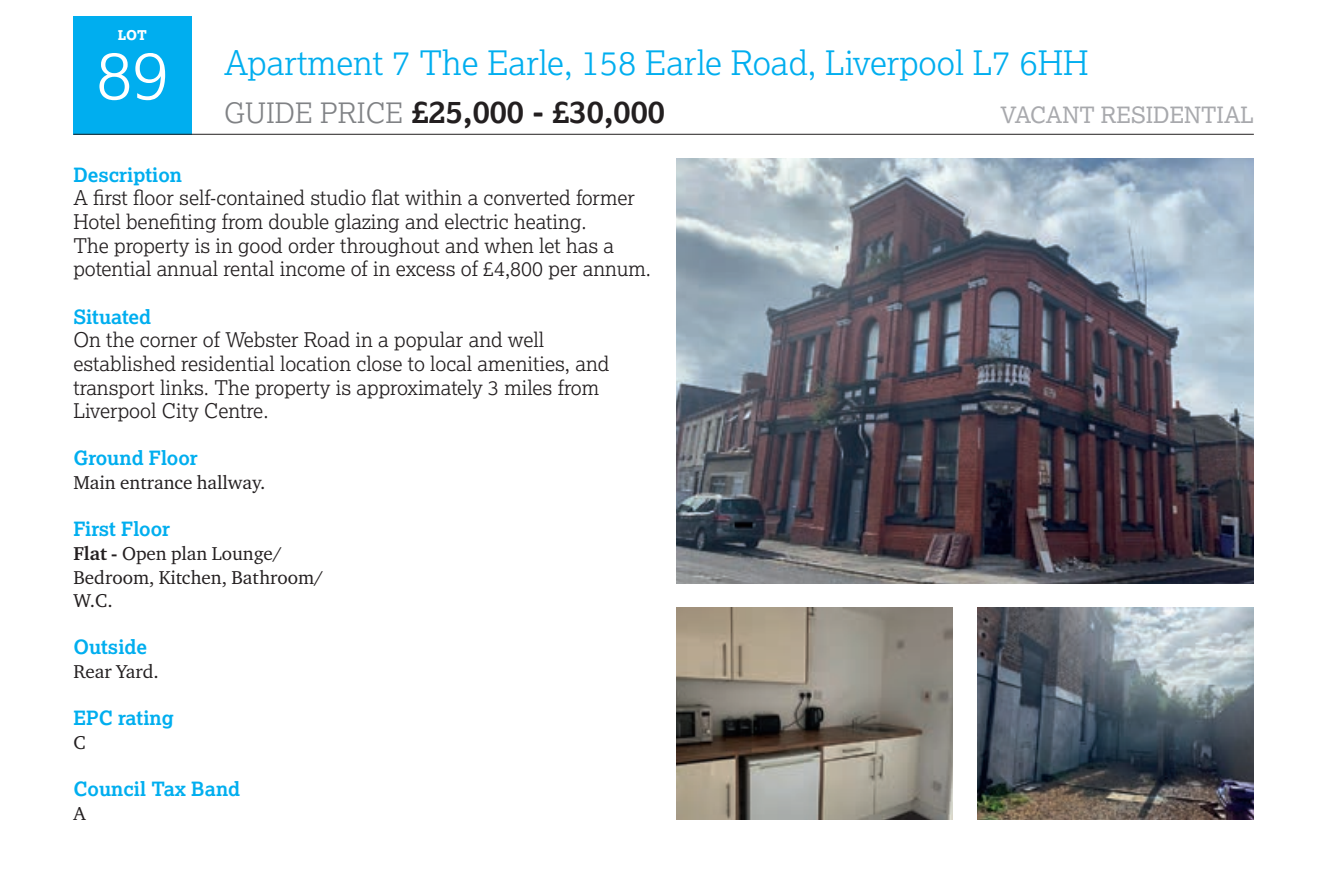
<style>
.page{position:relative;width:1326px;height:876px;background:#fff}
.page>*{position:absolute;margin:0;border:0;box-sizing:border-box;transform-origin:0 0}
.t1{font:300 67.5px "Lexia";color:#fff}
.t2{font:300 33.75px "Lexia";color:#00aeef}
.t3{font:700 31.5px "Lexia";color:#231f20}
.t4{font:22.5px "Lexia";color:#a8a9ad}
.t5{font:300 20.25px/23.6px "Lexia";color:#231f20}
.t6{font:700 19.8px "Lexia";color:#00aeef}
.t7{font:19.12px/23.6px "Charter ITC Pro";color:#231f20}
.t8{font:800 13.5px "Lexia";color:#fff}
.s1{font-weight:300;font-size:28.12px;color:#808285}
.s2{font-weight:700}
</style>
<div class="page">
<div style="left:73px;top:16px;width:118px;height:119px;background:#00aeef"></div>
<hr style="left:73px;top:134px;width:1180px;height:1px;background:#231f20">
<img style="left:977px;top:607px;width:276px;height:213px">
<img style="left:676px;top:607px;width:276px;height:213px">
<img style="left:676px;top:158px;width:577px;height:425px">
<p class="t8" style="left:118px;top:26px;width:31px">LOT</p>
<h1 class="t1" style="left:96px;top:32px;width:74px">89</h1>
<h2 class="t2" style="left:224px;top:42px;width:866px">Apartment 7 The Earle, 158 Earle Road, Liverpool L7 6HH</h2>
<h3 class="t3" style="left:224px;top:91px;width:442px"><span class="s1">GUIDE PRICE</span> £25,000 - £30,000</h3>
<p class="t4" style="left:1000px;top:100px;width:255px">VACANT RESIDENTIAL</p>
<p class="t6" style="left:73px;top:162px;width:110px">Description</p>
<p class="t5" style="left:73px;top:186px;width:579px">A first floor self-contained studio flat within a converted former Hotel benefiting from double glazing and electric heating.<br>The property is in good order throughout and when let has a potential annual rental income of in excess of £4,800 per annum.</p>
<p class="t6" style="left:73px;top:304px;width:79px">Situated</p>
<p class="t5" style="left:73px;top:327px;width:537px">On the corner of Webster Road in a popular and well established residential location close to local amenities, and transport links. The property is approximately 3 miles from Liverpool City Centre.</p>
<p class="t6" style="left:73px;top:446px;width:126px">Ground Floor</p>
<p class="t7" style="left:73px;top:470px;width:194px">Main entrance hallway.</p>
<p class="t6" style="left:73px;top:516px;width:98px">First Floor</p>
<p class="t7" style="left:73px;top:541px;width:251px"><span class="s2">Flat -</span> Open plan Lounge/<br>Bedroom, Kitchen, Bathroom/<br>W.C.</p>
<p class="t6" style="left:73px;top:635px;width:75px">Outside</p>
<p class="t7" style="left:73px;top:659px;width:87px">Rear Yard.</p>
<p class="t6" style="left:73px;top:705px;width:102px">EPC rating</p>
<p class="t7" style="left:73px;top:730px;width:14px">C</p>
<p class="t6" style="left:73px;top:776px;width:168px">Council Tax Band</p>
<p class="t7" style="left:73px;top:801px;width:14px">A</p>
</div>
